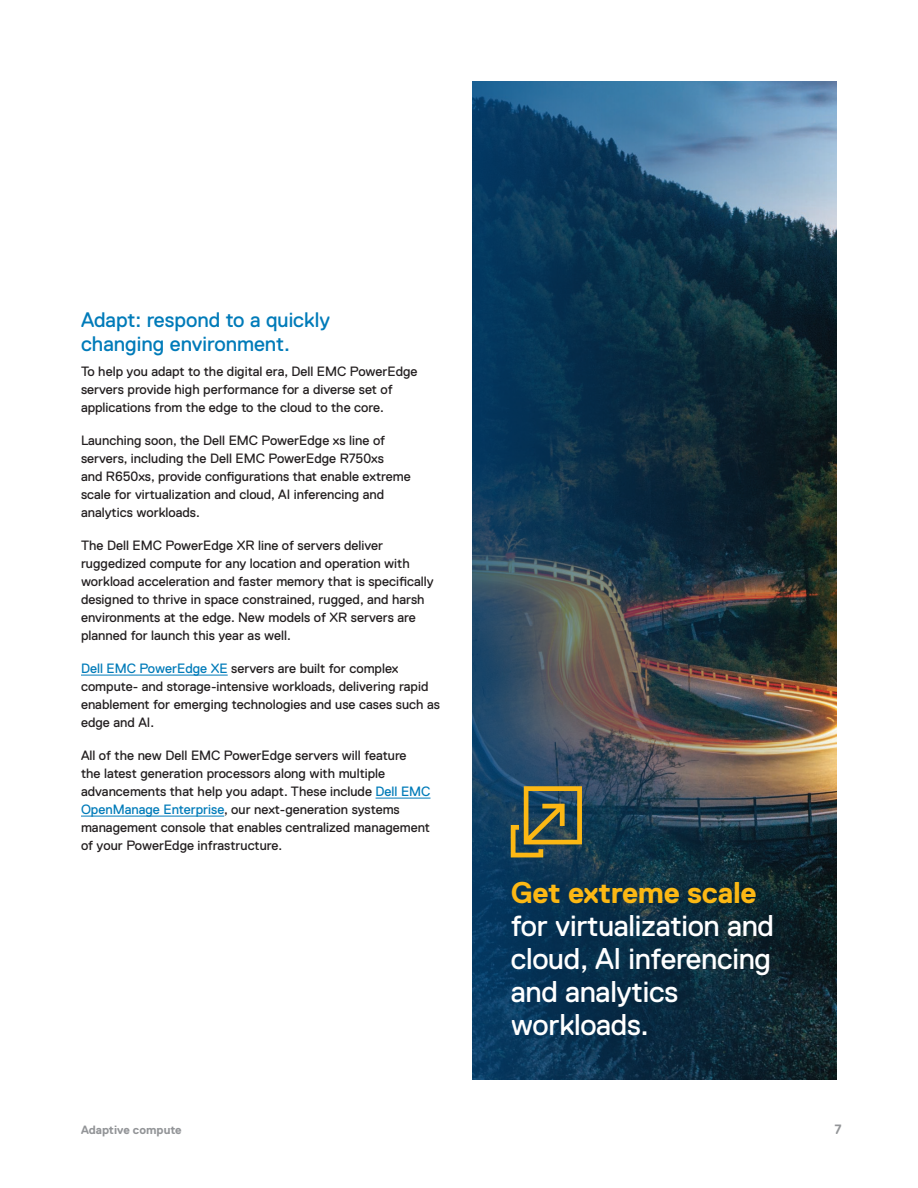
<style>
.page{position:relative;width:918px;height:1188px;background:#fff}
.page>*{position:absolute;margin:0;border:0;box-sizing:border-box;transform-origin:0 0}
.t1{font:30px/33px "Dell Replica";letter-spacing:-.01em;color:#fff}
.t2{font:700 30px "Dell Replica";letter-spacing:-.01em;color:#fcb814}
.t3{font:21px/24px "Dell Replica";color:#007bb9}
.t4{font:13.5px/18px "Dell Replica";color:#231f20}
.t5{font:700 13.5px "Dell Replica";color:#939598}
.t6{font:700 12px "Dell Replica";color:#939598}
.s1{color:#007bb9}
</style>
<div class="page">
<img style="left:472px;top:81px;width:365px;height:999px">
<hr style="left:81px;top:675px;width:147px;height:1px;background:#007bb9">
<hr style="left:376px;top:798px;width:55px;height:1px;background:#007bb9">
<hr style="left:81px;top:816px;width:143px;height:1px;background:#007bb9">
<svg style="left:511px;top:786px;width:71px;height:71px;background:#666944"></svg>
<h2 class="t3" style="left:81px;top:308px;width:251px">Adapt: respond to a quickly changing environment.</h2>
<p class="t4" style="left:81px;top:362px;width:338px">To help you adapt to the digital era, Dell EMC PowerEdge servers provide high performance for a diverse set of applications from the edge to the cloud to the core.</p>
<p class="t4" style="left:81px;top:431px;width:331px">Launching soon, the Dell EMC PowerEdge xs line of servers, including the Dell EMC PowerEdge R750xs<br>and R650xs, provide configurations that enable extreme scale for virtualization and cloud, AI inferencing and analytics workloads.</p>
<p class="t4" style="left:81px;top:536px;width:354px">The Dell EMC PowerEdge XR line of servers deliver ruggedized compute for any location and operation with workload acceleration and faster memory that is specifically designed to thrive in space constrained, rugged, and harsh environments at the edge. New models of XR servers are planned for launch this year as well.</p>
<p class="t4" style="left:81px;top:659px;width:361px"><span class="s1">Dell EMC PowerEdge XE</span> servers are built for complex compute- and storage-intensive workloads, delivering rapid enablement for emerging technologies and use cases such as edge and AI.</p>
<p class="t4" style="left:81px;top:746px;width:351px">All of the new Dell EMC PowerEdge servers will feature<br>the latest generation processors along with multiple advancements that help you adapt. These include <span class="s1">Dell EMC OpenManage Enterprise</span>, our next-generation systems management console that enables centralized management of your PowerEdge infrastructure.</p>
<h1 class="t2" style="left:511px;top:876px;width:247px">Get extreme scale</h1>
<h1 class="t1" style="left:511px;top:909px;width:265px">for virtualization and cloud, AI inferencing and analytics workloads.</h1>
<p class="t6" style="left:81px;top:1123px;width:102px">Adaptive compute</p>
<p class="t5" style="left:835px;top:1122px;width:9px">7</p>
</div>
